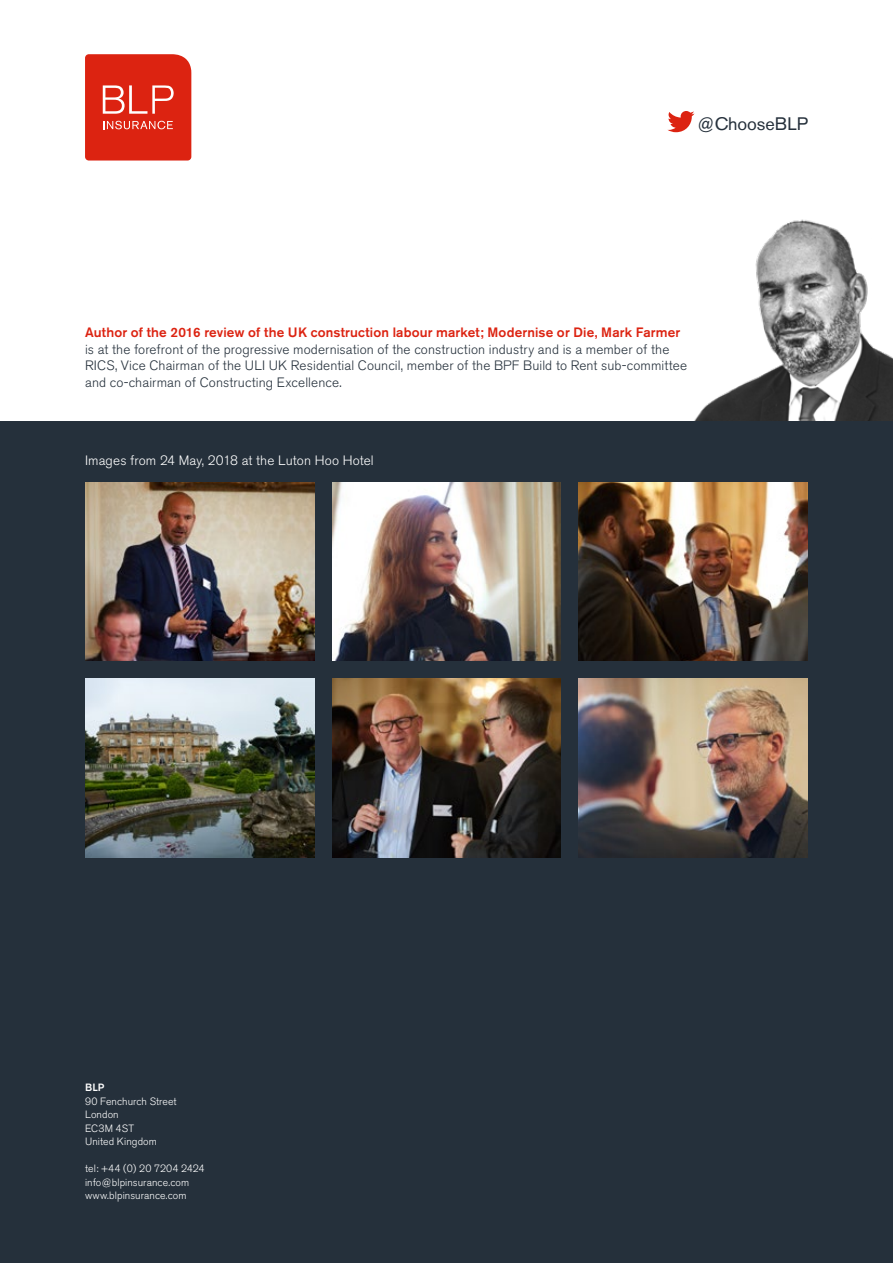
<style>
.page{position:relative;width:893px;height:1263px;background:#fff}
.page>*{position:absolute;margin:0;border:0;box-sizing:border-box;transform-origin:0 0}
.t1{font:18px "Akzidenz Grotesk BE";letter-spacing:-.005em;color:#25303b}
.t2{font:300 13.5px/16.5px "Akzidenz Grotesk BE";letter-spacing:.01em;color:#25303b}
.t3{font:500 13.5px "Akzidenz Grotesk BE";letter-spacing:.01em;color:#dc2311}
.t4{font:300 13.5px "Akzidenz Grotesk BE";letter-spacing:.01em;color:#fff}
.t5{font:300 10.5px/13.5px "Akzidenz Grotesk BE";letter-spacing:.01em;color:#fff}
.t6{font:500 10.5px "Akzidenz Grotesk BE";color:#fff}
</style>
<div class="page">
<div style="left:0;top:421px;width:893px;height:842px;background:#25303b"></div>
<img style="left:85px;top:482px;width:229px;height:179px">
<img style="left:85px;top:679px;width:229px;height:178px">
<img style="left:332px;top:482px;width:229px;height:179px">
<img style="left:332px;top:679px;width:229px;height:178px">
<img style="left:579px;top:482px;width:229px;height:179px">
<img style="left:579px;top:679px;width:229px;height:178px">
<svg style="left:667px;top:111px;width:27px;height:21px"></svg>
<svg style="left:85px;top:54px;width:106px;height:107px;background:#de3423"></svg>
<img style="left:694px;top:219px;width:199px;height:202px">
<h1 class="t1" style="left:698px;top:113px;width:112px">@ChooseBLP</h1>
<p class="t3" style="left:85px;top:324px;width:597px">Author of the 2016 review of the UK construction labour market; Modernise or Die, Mark Farmer</p>
<p class="t2" style="left:85px;top:341px;width:604px">is at the forefront of the progressive modernisation of the construction industry and is a member of the<br>RICS, Vice Chairman of the ULI UK Residential Council, member of the BPF Build to Rent sub-committee and co-chairman of Constructing Excellence.</p>
<p class="t4" style="left:85px;top:453px;width:290px">Images from 24 May, 2018 at the Luton Hoo Hotel</p>
<p class="t6" style="left:85px;top:1081px;width:21px">BLP</p>
<p class="t5" style="left:85px;top:1094px;width:93px">90 Fenchurch Street<br>London<br>EC3M 4ST<br>United Kingdom</p>
<p class="t5" style="left:85px;top:1162px;width:121px">tel: +44 (0) 20 7204 2424 info@blpinsurance.com www.blpinsurance.com</p>
</div>
